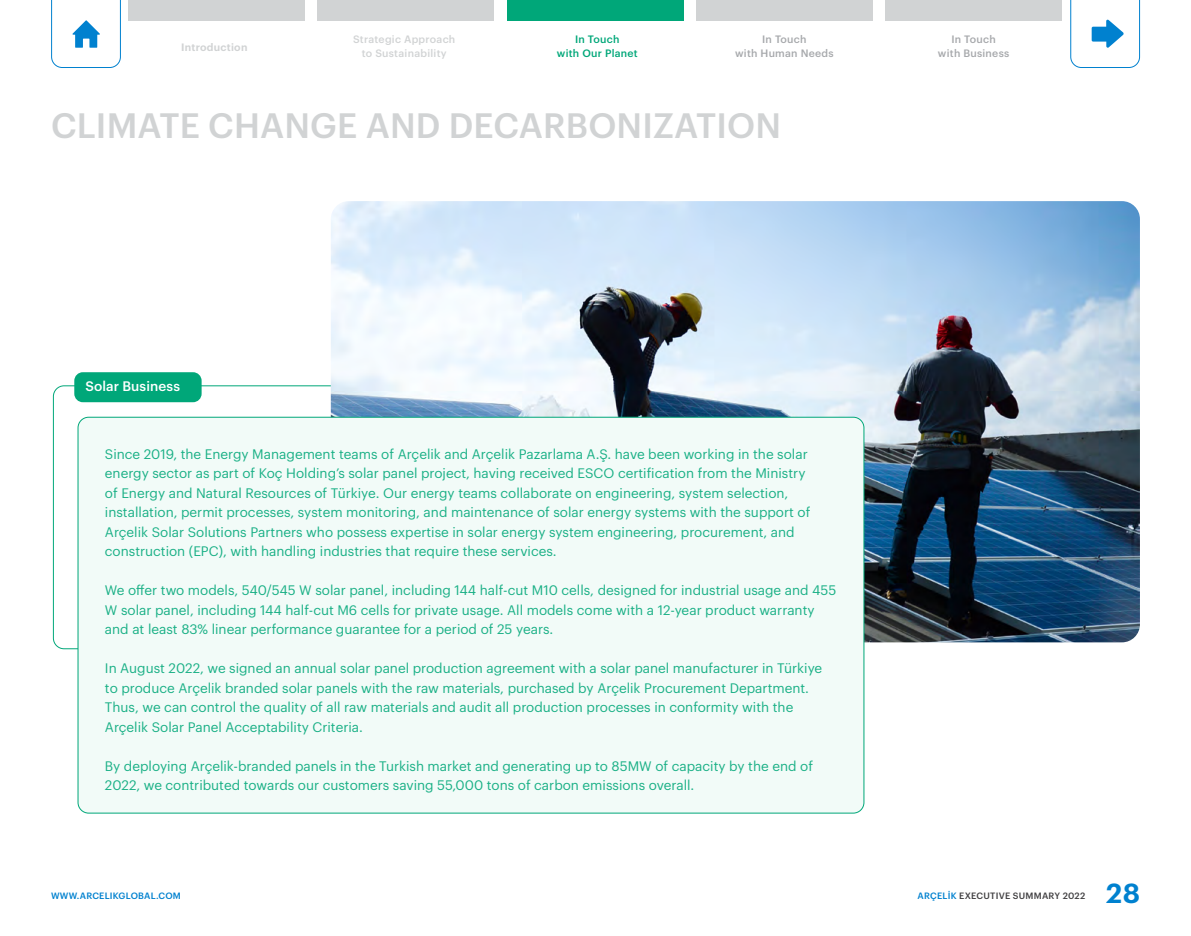
<style>
.page{position:relative;width:1191px;height:936px;background:#fff}
.page>*{position:absolute;margin:0;border:0;box-sizing:border-box;transform-origin:0 0}
.t1{font:500 34.5px "Graphik";letter-spacing:.005em;color:#d1d3d4}
.t2{font:600 27px "Graphik";color:#0081cf}
.t3{font:13.5px/19.5px "Graphik";color:#1ab086}
.t4{font:500 13.5px "Graphik";letter-spacing:.01em;color:#fff}
.t5{font:500 10.5px/13.5px "Graphik";letter-spacing:.025em;color:#a7a9ac;text-align:center}
.t6{font:500 10.5px/13.5px "Graphik";letter-spacing:.025em;color:#d1d3d4;text-align:center}
.t7{font:500 10.5px/13.5px "Graphik";letter-spacing:.025em;color:#00a779;text-align:center}
.t8{font:600 10.5px "Graphik";letter-spacing:.025em;color:#d1d3d4}
.t9{font:500 9px "Graphik";letter-spacing:.025em;color:#414042}
.t10{font:500 9px "Graphik";letter-spacing:.025em;color:#0081cf}
.s1{color:#0081cf}
</style>
<div class="page">
<div style="left:128px;top:0;width:177px;height:21px;background:#d1d3d4"></div>
<div style="left:317px;top:0;width:177px;height:21px;background:#d1d3d4"></div>
<div style="left:507px;top:0;width:176px;height:21px;background:#00a779"></div>
<div style="left:696px;top:0;width:176px;height:21px;background:#d1d3d4"></div>
<div style="left:885px;top:0;width:176px;height:21px;background:#d1d3d4"></div>
<svg style="left:51px;top:0;width:70px;height:68px"></svg>
<svg style="left:1070px;top:0;width:70px;height:68px"></svg>
<img style="left:331px;top:201px;width:809px;height:441px">
<div style="left:74px;top:372px;width:128px;height:30px;background:#00a779;border-radius:9px"></div>
<div style="left:78px;top:417px;width:786px;height:396px;background:#f2fbf8;border-radius:11px"></div>
<p class="t6" style="left:353px;top:32px;width:104px">Strategic Approach to Sustainability</p>
<p class="t5" style="left:938px;top:32px;width:73px">In Touch<br>with Business</p>
<p class="t8" style="left:181px;top:39px;width:68px">Introduction</p>
<p class="t7" style="left:557px;top:32px;width:82px">In Touch<br>with Our Planet</p>
<p class="t5" style="left:735px;top:32px;width:100px">In Touch<br>with Human Needs</p>
<h1 class="t1" style="left:51px;top:99px;width:731px">CLIMATE CHANGE AND DECARBONIZATION</h1>
<p class="t4" style="left:85px;top:376px;width:96px">Solar Business</p>
<p class="t3" style="left:105px;top:443px;width:707px">Since 2019, the Energy Management teams of Arçelik and Arçelik Pazarlama A.Ş. have been working in the solar energy sector as part of Koç Holding’s solar panel project, having received ESCO certification from the Ministry of Energy and Natural Resources of Türkiye. Our energy teams collaborate on engineering, system selection, installation, permit processes, system monitoring, and maintenance of solar energy systems with the support of Arçelik Solar Solutions Partners who possess expertise in solar energy system engineering, procurement, and construction (EPC), with handling industries that require these services.</p>
<p class="t3" style="left:105px;top:579px;width:733px">We offer two models, 540/545 W solar panel, including 144 half-cut M10 cells, designed for industrial usage and 455<br>W solar panel, including 144 half-cut M6 cells for private usage. All models come with a 12-year product warranty and at least 83% linear performance guarantee for a period of 25 years.</p>
<p class="t3" style="left:105px;top:657px;width:719px">In August 2022, we signed an annual solar panel production agreement with a solar panel manufacturer in Türkiye to produce Arçelik branded solar panels with the raw materials, purchased by Arçelik Procurement Department.<br>Thus, we can control the quality of all raw materials and audit all production processes in conformity with the Arçelik Solar Panel Acceptability Criteria.</p>
<p class="t3" style="left:105px;top:755px;width:709px">By deploying Arçelik-branded panels in the Turkish market and generating up to 85MW of capacity by the end of<br>2022, we contributed towards our customers saving 55,000 tons of carbon emissions overall.</p>
<p class="t10" style="left:51px;top:888px;width:131px">WWW.ARCELIKGLOBAL.COM</p>
<p class="t9" style="left:917px;top:888px;width:169px"><span class="s1">ARÇELİK</span> EXECUTIVE SUMMARY 2022</p>
<h2 class="t2" style="left:1106px;top:872px;width:35px">28</h2>
</div>
